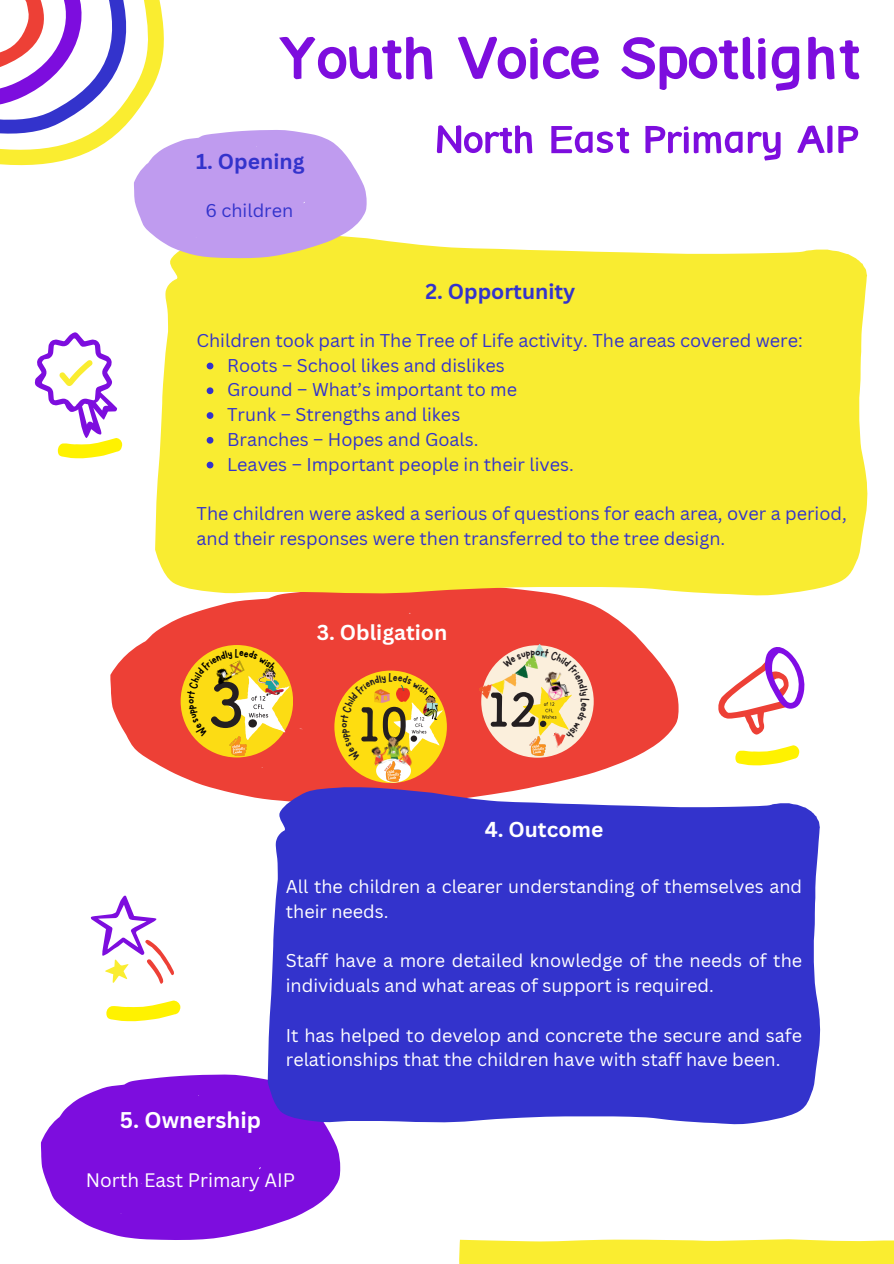
<style>
.page{position:relative;width:894px;height:1264px;background:#fff}
.page>*{position:absolute;margin:0;border:0;box-sizing:border-box;transform-origin:0 0}
.t1{font:82.5px "Shuneet Demi";color:#7d0dde}
.t2{font:54px "Shuneet Demi";color:#7d0dde}
.t3{font:700 22.05px "Canva Sans";color:#fff}
.t4{font:700 21px "Canva Sans";color:#33c}
.t5{font:700 21px "Canva Sans";color:#fff}
.t6{font:18.9px "Canva Sans";color:#fff}
.t7{font:18px/24.8px "Canva Sans";color:#33c}
.t8{font:18px/24.8px "Canva Sans";color:#fff}
.t9{font:12.75px "Marykate";color:#231f20}
.t10{font:12.75px "Marykate";color:#241f21}
</style>
<div class="page">
<svg style="left:41px;top:1074px;width:299px;height:165px;fill:#7d0dde"></svg>
<svg style="left:110px;top:596px;width:568px;height:204px;fill:#ed4036"></svg>
<div style="left:180px;top:645px;width:113px;height:112px;background:#fcdc14;border-radius:50%"></div>
<img style="left:229px;top:740px;width:17px;height:15px">
<svg style="left:334px;top:670px;width:113px;height:113px"></svg>
<div style="left:481px;top:645px;width:112px;height:112px;background:#fbefdc;border-radius:50%"></div>
<img style="left:529px;top:739px;width:17px;height:16px">
<img style="left:479px;top:644px;width:93px;height:93px">
<img style="left:555px;top:739px;width:9px;height:9px">
<svg style="left:268px;top:787px;width:552px;height:337px;background:#4947d0"></svg>
<div style="left:155px;top:238px;width:712px;height:358px;background:#f9ec31"></div>
<svg style="left:206px;top:362px;width:7px;height:7px"></svg>
<svg style="left:206px;top:387px;width:7px;height:7px"></svg>
<svg style="left:206px;top:412px;width:7px;height:7px"></svg>
<svg style="left:206px;top:437px;width:7px;height:6px"></svg>
<svg style="left:206px;top:461px;width:7px;height:7px"></svg>
<svg style="left:91px;top:895px;width:83px;height:89px"></svg>
<svg style="left:106px;top:1000px;width:74px;height:21px"></svg>
<svg style="left:0;top:0;width:366px;height:258px"></svg>
<svg style="left:35px;top:332px;width:87px;height:127px"></svg>
<svg style="left:718px;top:647px;width:87px;height:87px"></svg>
<svg style="left:735px;top:745px;width:64px;height:20px"></svg>
<svg style="left:459px;top:1239px;width:434px;height:24px;background:#faee3c"></svg>
<svg style="left:187px;top:648px;width:102px;height:92px"></svg>
<img style="left:340px;top:673px;width:102px;height:109px">
<svg style="left:490px;top:649px;width:97px;height:90px"></svg>
<h1 class="t1" style="left:278px;top:17px;width:581px">Youth Voice Spotlight</h1>
<h2 class="t2" style="left:434px;top:112px;width:425px">North East Primary AIP</h2>
<p class="t4" style="left:196px;top:147px;width:110px">1. Opening</p>
<p class="t7" style="left:205px;top:198px;width:89px">6 children</p>
<p class="t4" style="left:425px;top:276px;width:151px">2. Opportunity</p>
<p class="t7" style="left:227px;top:327px;width:577px;text-indent:-31px">Children took part in The Tree of Life activity. The areas covered were:<br>Roots – School likes and dislikes<br>Ground – What’s important to me<br>Trunk – Strengths and likes<br>Branches – Hopes and Goals.<br>Leaves – Important people in their lives.</p>
<p class="t7" style="left:196px;top:501px;width:651px">The children were asked a serious of questions for each area, over a period, and their responses were then transferred to the tree design.</p>
<h2 class="t5" style="left:316px;top:617px;width:132px">3. Obligation</h2>
<p class="t9" style="left:335px;top:728px;width:7px;rotate:-90deg">o</p>
<p class="t10" style="left:593px;top:698px;width:6px;rotate:90deg">L</p>
<p class="t5" style="left:484px;top:814px;width:120px">4. Outcome</p>
<p class="t8" style="left:286px;top:873px;width:517px">All the children a clearer understanding of themselves and their needs.</p>
<p class="t8" style="left:286px;top:947px;width:517px">Staff have a more detailed knowledge of the needs of the individuals and what areas of support is required.</p>
<p class="t8" style="left:286px;top:1022px;width:517px">It has helped to develop and concrete the secure and safe relationships that the children have with staff have been.</p>
<p class="t3" style="left:120px;top:1104px;width:143px">5. Ownership</p>
<h1 class="t6" style="left:86px;top:1167px;width:211px">North East Primary AIP</h1>
</div>
